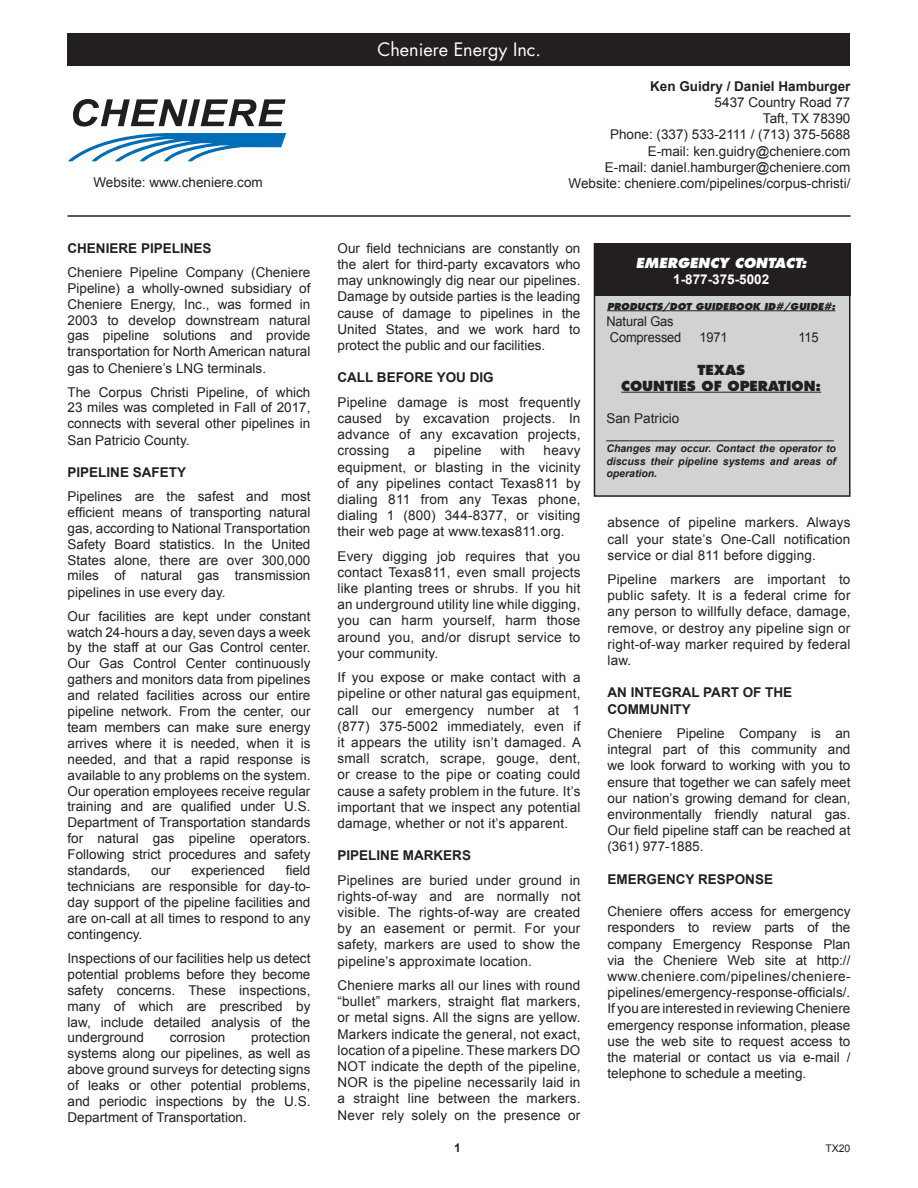
<style>
.page{position:relative;width:918px;height:1188px;background:#fff}
.page>*{position:absolute;margin:0;border:0;box-sizing:border-box;transform-origin:0 0}
.TOC-Companies{font:18px "Futura";color:#fff}
.t1{font:13.5px/16.2px "Arial";color:#231f20;text-align:justify}
.t2{font:700 13.5px/16.2px "Arial";color:#231f20}
.t3{font:13.5px "Arial";color:#231f20;scale:.95 1}
.t4{font:800 13.5px "Futura";color:#231f20}
.t5{font:italic 800 13.5px "Futura";color:#fff}
.t6{font:700 13.5px "Arial";color:#fff}
.t7{font:700 12px "Arial";color:#231f20}
.t8{font:italic 700 10.5px/12.6px "Arial";color:#231f20;text-align:justify}
.t9{font:10.5px "Arial";color:#231f20}
.t10{font:italic 800 9.3px "Futura";color:#231f20}
</style>
<div class="page">
<hr style="left:68px;top:215px;width:782px;height:2px;background:#231f20">
<div style="left:594px;top:244px;width:256px;height:252px;background:#d1d2d4"></div>
<div style="left:594px;top:243px;width:256px;height:254px;border:2px solid #231f20"></div>
<div style="left:594px;top:244px;width:256px;height:52px;background:#231f20"></div>
<hr style="left:607px;top:311px;width:228px;height:1px;background:#231f20">
<hr style="left:621px;top:392px;width:200px;height:1px;background:#231f20">
<div style="left:68px;top:34px;width:782px;height:32px;background:#231f20"></div>
<svg style="left:68px;top:99px;width:218px;height:62px"></svg>
<p class="TOC-Companies" style="left:377px;top:38px;width:165px">Cheniere Energy Inc.</p>
<p class="t2" style="left:650px;top:78px;width:202px">Ken Guidry / Daniel Hamburger</p>
<p class="t1" style="left:715px;top:94px;width:137px">5437 Country Road 77</p>
<p class="t1" style="left:763px;top:111px;width:89px">Taft, TX 78390</p>
<p class="t1" style="left:610px;top:127px;width:242px">Phone: (337) 533-2111 / (713) 375-5688</p>
<p class="t1" style="left:648px;top:143px;width:204px">E-mail: ken.guidry@cheniere.com</p>
<p class="t1" style="left:605px;top:159px;width:247px">E-mail: daniel.hamburger@cheniere.com</p>
<p class="t1" style="left:93px;top:174px;width:171px">Website: www.cheniere.com</p>
<p class="t1" style="left:569px;top:175px;width:283px">Website: cheniere.com/pipelines/corpus-christi/</p>
<p class="t2" style="left:68px;top:240px;width:146px">CHENIERE PIPELINES</p>
<p class="t1" style="left:68px;top:264px;width:245px">Cheniere Pipeline Company (Cheniere Pipeline) a wholly-owned subsidiary of Cheniere Energy, Inc., was formed in 2003 to develop downstream natural gas pipeline solutions and provide transportation for North American natural gas to Cheniere’s LNG terminals.</p>
<p class="t1" style="left:68px;top:384px;width:244px">The Corpus Christi Pipeline, of which 23 miles was completed in Fall of 2017, connects with several other pipelines in San Patricio County.</p>
<p class="t2" style="left:68px;top:465px;width:120px">PIPELINE SAFETY</p>
<p class="t1" style="left:68px;top:488px;width:245px">Pipelines are the safest and most efficient means of transporting natural gas, according to National Transportation Safety Board statistics. In the United States alone, there are over 300,000 miles of natural gas transmission pipelines in use every day.</p>
<p class="t1" style="left:68px;top:608px;width:245px">Our facilities are kept under constant watch 24-hours a day, seven days a week by the staff at our Gas Control center.<br>Our Gas Control Center continuously gathers and monitors data from pipelines and related facilities across our entire pipeline network. From the center, our team members can make sure energy arrives where it is needed, when it is needed, and that a rapid response is available to any problems on the system.</p>
<p class="t1" style="left:68px;top:783px;width:245px">Our operation employees receive regular training and are qualified under U.S.<br>Department of Transportation standards for natural gas pipeline operators.<br>Following strict procedures and safety standards,</p>
<p class="t1" style="left:68px;top:862px;width:245px;text-indent:218px">field technicians are responsible for day-to&shy;day support of the pipeline facilities and are on-call at all times to respond to any contingency.</p>
<p class="t1" style="left:68px;top:950px;width:245px">Inspections of our facilities help us detect potential problems before they become safety concerns. These inspections, many of which are prescribed by law, include detailed analysis of the underground</p>
<p class="t1" style="left:151px;top:862px;width:21px">our</p>
<p class="t1" style="left:191px;top:862px;width:75px">experienced</p>
<p class="t1" style="left:68px;top:1030px;width:244px;text-indent:184px">protection systems along our pipelines, as well as above ground surveys for detecting signs of leaks or other potential problems, and periodic inspections by the U.S.<br>Department of Transportation.</p>
<p class="t1" style="left:170px;top:1030px;width:57px">corrosion</p>
<p class="t1" style="left:338px;top:240px;width:244px">Our field technicians are constantly on the alert for third-party excavators who may unknowingly dig near our pipelines.<br>Damage by outside parties is the leading cause of damage to pipelines in the United States, and we work hard to protect the public and our facilities.</p>
<p class="t2" style="left:338px;top:370px;width:158px">CALL BEFORE YOU DIG</p>
<p class="t1" style="left:338px;top:394px;width:244px">Pipeline damage is most frequently caused by excavation projects. In advance of any excavation projects, crossing</p>
<p class="t1" style="left:338px;top:443px;width:244px;text-indent:206px">heavy equipment, or blasting in the vicinity of any pipelines contact Texas811 by dialing 811 from any Texas phone, dialing 1 (800) 344-8377, or visiting their web page at www.texas811.org.</p>
<p class="t1" style="left:338px;top:548px;width:245px">Every digging job requires that you contact Texas811, even small projects like planting trees or shrubs. If you hit an underground utility line while digging, you can harm yourself, harm those around you, and/or disrupt service to your community.</p>
<p class="t1" style="left:338px;top:669px;width:245px">If you expose or make contact with a pipeline or other natural gas equipment, call our emergency number at 1 (877) 375-5002 immediately, even if it appears the utility isn’t damaged. A small scratch, scrape, gouge, dent, or crease to the pipe or coating could cause a safety problem in the future. It’s important that we inspect any potential damage, whether or not it’s apparent.</p>
<p class="t2" style="left:338px;top:848px;width:135px">PIPELINE MARKERS</p>
<p class="t1" style="left:338px;top:872px;width:244px">Pipelines are buried under ground in rights-of-way and are normally not visible. The rights-of-way are created by an easement or permit. For your safety, markers are used to show the pipeline’s approximate location.</p>
<p class="t1" style="left:338px;top:977px;width:244px">Cheniere marks all our lines with round “bullet” markers, straight flat markers, or metal signs. All the signs are yellow.<br>Markers indicate the general, not exact, location of a pipeline. These markers DO NOT indicate the depth of the pipeline, NOR is the pipeline necessarily laid in a straight line between the markers.<br>Never rely solely on the presence or</p>
<p class="t1" style="left:408px;top:443px;width:9px">a</p>
<p class="t1" style="left:434px;top:443px;width:49px">pipeline</p>
<p class="t1" style="left:500px;top:443px;width:26px">with</p>
<p class="t5" style="left:636px;top:254px;width:172px">EMERGENCY CONTACT:</p>
<p class="t6" style="left:673px;top:271px;width:98px">1-877-375-5002</p>
<p class="t10" style="left:607px;top:300px;width:230px">PRODUCTS/DOT GUIDEBOOK ID#/GUIDE#:</p>
<p class="t3" style="left:606px;top:312px;width:72px">Natural Gas</p>
<p class="t3" style="left:610px;top:329px;width:77px">Compressed</p>
<p class="t3" style="left:699px;top:329px;width:31px">1971</p>
<p class="t3" style="left:798px;top:329px;width:23px">115</p>
<p class="t4" style="left:697px;top:361px;width:49px">TEXAS</p>
<p class="t4" style="left:621px;top:377px;width:202px">COUNTIES OF OPERATION:</p>
<p class="t1" style="left:606px;top:411px;width:74px">San Patricio</p>
<p class="t8" style="left:606px;top:430px;width:229px">_______________________________________</p>
<p class="t8" style="left:606px;top:442px;width:231px">Changes may occur. Contact the operator to discuss their pipeline systems and areas of operation.</p>
<p class="t1" style="left:608px;top:515px;width:244px">absence of pipeline markers. Always call your state’s One-Call notification service or dial 811 before digging.</p>
<p class="t1" style="left:608px;top:571px;width:245px">Pipeline markers are important to public safety. It is a federal crime for any person to willfully deface, damage, remove, or destroy any pipeline sign or right-of-way marker required by federal law.</p>
<p class="t2" style="left:608px;top:685px;width:186px">AN INTEGRAL PART OF THE<br>COMMUNITY</p>
<p class="t1" style="left:608px;top:725px;width:244px">Cheniere Pipeline Company is an integral part of this community and we look forward to working with you to ensure that together we can safely meet our nation’s growing demand for clean, environmentally friendly natural gas.<br>Our field pipeline staff can be reached at (361) 977-1885.</p>
<p class="t2" style="left:608px;top:871px;width:167px">EMERGENCY RESPONSE</p>
<p class="t1" style="left:608px;top:903px;width:245px">Cheniere offers access for emergency responders to review parts of the company Emergency Response Plan via the Cheniere Web site at http:// www.cheniere.com/pipelines/cheniere&shy;pipelines/emergency-response-officials/.<br>If you are interested in reviewing Cheniere emergency response information, please use the web site to request access to the material or contact us via e-mail / telephone to schedule a meeting.</p>
<p class="t7" style="left:454px;top:1140px;width:8px">1</p>
<p class="t9" style="left:825px;top:1141px;width:27px">TX20</p>
</div>
